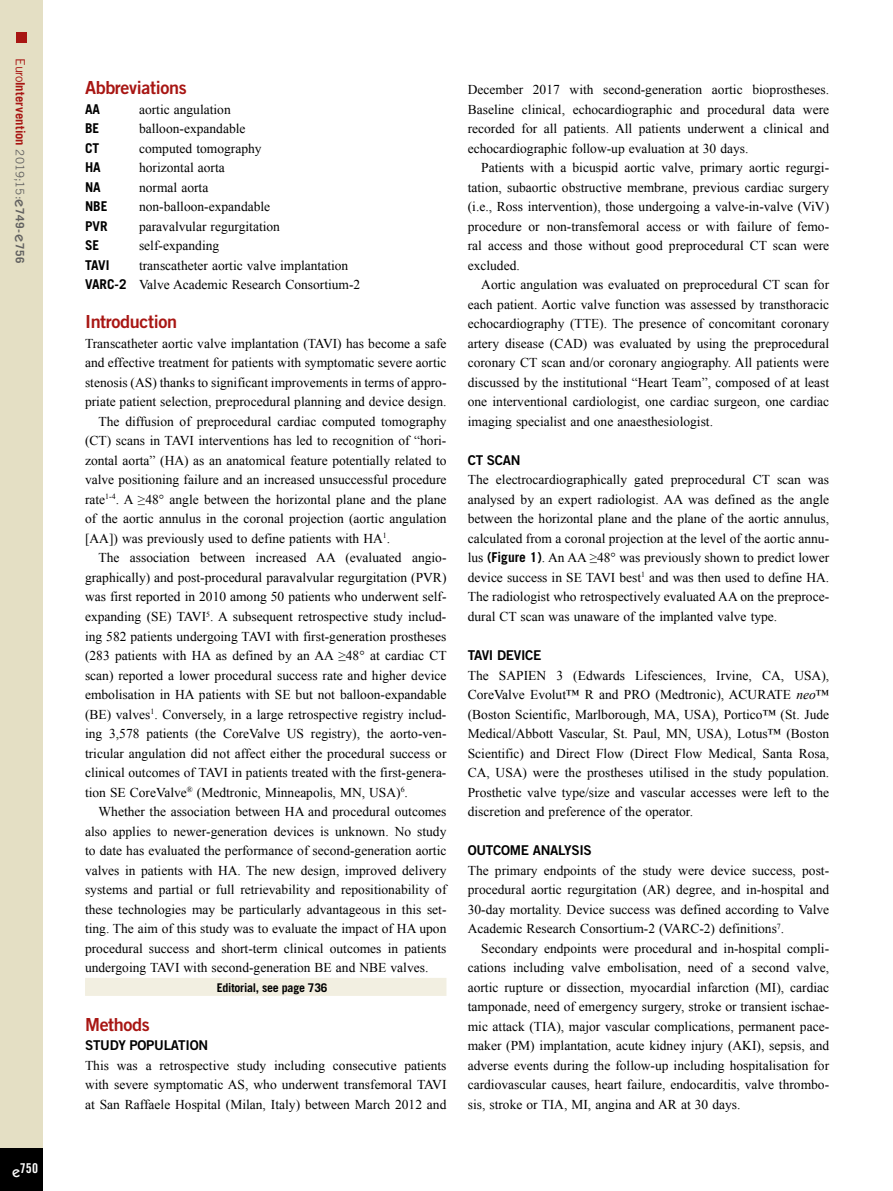
<style>
.page{position:relative;width:893px;height:1191px;background:#fff}
.page>*{position:absolute;margin:0;border:0;box-sizing:border-box;transform-origin:0 0}
.t1{font:18px "Trade Gothic LT Std Bd 2";letter-spacing:-.02em;color:#a81613}
.t2{font:13.5px/19.5px "Times New Roman";color:#000;text-align:justify}
.t3{font:13.5px "Trade Gothic LT Std Bd 2";letter-spacing:-.02em;color:#000}
.t4{font:700 13.5px "Trade Gothic LT Std";color:#000}
.t5{font:13.5px "Trade Gothic LT Std Bd Cn 20";color:#fff}
.t6{font:700 12.75px "Trade Gothic LT Std";letter-spacing:.005em;color:#a81613}
.t7{font:700 12px "Trade Gothic LT Std";letter-spacing:-.02em;color:#000}
.s1{font-weight:400}
.s2{font-weight:400;font-size:11.7px;color:#626261}
.s3{font-family:"ITC Kabel Std";font-weight:500;font-size:15px;color:#626261}
.s4{font-size:11.7px;color:#626261}
.s5{font-family:"ITC Kabel Std";font-weight:500;font-size:15px}
.s6{font-family:"Trade Gothic LT Std";font-weight:700}
.s7{font-style:italic}
</style>
<div class="page">
<div style="left:0;top:0;width:43px;height:1191px;background:#e4dfc4"></div>
<div style="left:0;top:1148px;width:43px;height:43px;background:#000"></div>
<div style="left:16px;top:32px;width:10px;height:10px;background:#a81613"></div>
<div style="left:85px;top:978px;width:361px;height:18px;background:#f2efe1"></div>
<p class="t6" style="left:28px;top:58px;width:206px;rotate:90deg"><span class="s1">Euro</span>Intervention <span class="s2">2019;15:</span><span class="s3">e</span><span class="s4">749-</span><span class="s3">e</span><span class="s4">756</span></p>
<p class="t5" style="left:12px;top:1160px;width:28px"><span class="s5">e</span>750</p>
<h1 class="t1" style="left:85px;top:77px;width:103px">Abbreviations</h1>
<p class="t4" style="left:85px;top:101px;width:17px">AA</p>
<p class="t2" style="left:139px;top:99px;width:93px">aortic angulation</p>
<p class="t4" style="left:85px;top:120px;width:16px">BE</p>
<p class="t2" style="left:139px;top:119px;width:108px">balloon-expandable</p>
<p class="t4" style="left:85px;top:140px;width:16px">CT</p>
<p class="t2" style="left:139px;top:138px;width:124px">computed tomography</p>
<p class="t4" style="left:85px;top:159px;width:17px">HA</p>
<p class="t2" style="left:139px;top:158px;width:87px">horizontal aorta</p>
<p class="t4" style="left:85px;top:179px;width:17px">NA</p>
<p class="t2" style="left:139px;top:177px;width:71px">normal aorta</p>
<p class="t4" style="left:85px;top:198px;width:24px">NBE</p>
<p class="t2" style="left:139px;top:197px;width:133px">non-balloon-expandable</p>
<p class="t4" style="left:85px;top:218px;width:24px">PVR</p>
<p class="t2" style="left:139px;top:216px;width:143px">paravalvular regurgitation</p>
<p class="t4" style="left:85px;top:237px;width:16px">SE</p>
<p class="t2" style="left:139px;top:236px;width:82px">self-expanding</p>
<p class="t4" style="left:85px;top:257px;width:26px">TAVI</p>
<p class="t2" style="left:85px;top:255px;width:277px;text-indent:54px">transcatheter aortic valve implantation<br><span class="s6">VARC-2</span> Valve Academic Research Consortium-2</p>
<h1 class="t1" style="left:85px;top:311px;width:94px">Introduction</h1>
<p class="t2" style="left:85px;top:333px;width:363px">Transcatheter aortic valve implantation (TAVI) has become a safe</p>
<p class="t2" style="left:85px;top:353px;width:363px">and effective treatment for patients with symptomatic severe aortic</p>
<p class="t2" style="left:85px;top:372px;width:363px">stenosis (AS) thanks to significant improvements in terms of appro-</p>
<p class="t2" style="left:85px;top:392px;width:363px">priate patient selection, preprocedural planning and device design.</p>
<p class="t2" style="left:99px;top:411px;width:349px">The diffusion of preprocedural cardiac computed tomography</p>
<p class="t2" style="left:85px;top:431px;width:363px">(CT) scans in TAVI interventions has led to recognition of “hori-</p>
<p class="t2" style="left:85px;top:450px;width:363px">zontal aorta” (HA) as an anatomical feature potentially related to</p>
<p class="t2" style="left:85px;top:470px;width:363px">valve positioning failure and an increased unsuccessful procedure</p>
<p class="t2" style="left:85px;top:489px;width:363px">rate<sup>1-4</sup>. A ≥48° angle between the horizontal plane and the plane</p>
<p class="t2" style="left:85px;top:509px;width:363px">of the aortic annulus in the coronal projection (aortic angulation</p>
<p class="t2" style="left:85px;top:528px;width:307px">[AA]) was previously used to define patients with HA<sup>1</sup>.</p>
<p class="t2" style="left:99px;top:548px;width:349px">The association between increased AA (evaluated angio-</p>
<p class="t2" style="left:85px;top:567px;width:363px">graphically) and post-procedural paravalvular regurgitation (PVR)</p>
<p class="t2" style="left:85px;top:587px;width:363px">was first reported in 2010 among 50 patients who underwent self-</p>
<p class="t2" style="left:85px;top:606px;width:363px">expanding (SE) TAVI<sup>5</sup>. A subsequent retrospective study includ-</p>
<p class="t2" style="left:85px;top:626px;width:363px">ing 582 patients undergoing TAVI with first-generation prostheses</p>
<p class="t2" style="left:85px;top:645px;width:363px">(283 patients with HA as defined by an AA ≥48° at cardiac CT</p>
<p class="t2" style="left:85px;top:665px;width:363px">scan) reported a lower procedural success rate and higher device</p>
<p class="t2" style="left:85px;top:684px;width:363px">embolisation in HA patients with SE but not balloon-expandable</p>
<p class="t2" style="left:85px;top:704px;width:363px">(BE) valves<sup>1</sup>. Conversely, in a large retrospective registry includ-</p>
<p class="t2" style="left:85px;top:723px;width:363px">ing 3,578 patients (the CoreValve US registry), the aorto-ven-</p>
<p class="t2" style="left:85px;top:743px;width:363px">tricular angulation did not affect either the procedural success or</p>
<p class="t2" style="left:85px;top:762px;width:363px">clinical outcomes of TAVI in patients treated with the first-genera-</p>
<p class="t2" style="left:85px;top:782px;width:324px">tion SE CoreValve<sup>®</sup> (Medtronic, Minneapolis, MN, USA)<sup>6</sup>.</p>
<p class="t2" style="left:99px;top:801px;width:349px">Whether the association between HA and procedural outcomes</p>
<p class="t2" style="left:85px;top:821px;width:363px">also applies to newer-generation devices is unknown. No study</p>
<p class="t2" style="left:85px;top:840px;width:363px">to date has evaluated the performance of second-generation aortic</p>
<p class="t2" style="left:85px;top:860px;width:363px">valves in patients with HA. The new design, improved delivery</p>
<p class="t2" style="left:85px;top:879px;width:363px">systems and partial or full retrievability and repositionability of</p>
<p class="t2" style="left:85px;top:899px;width:363px">these technologies may be particularly advantageous in this set-</p>
<p class="t2" style="left:85px;top:918px;width:363px">ting. The aim of this study was to evaluate the impact of HA upon</p>
<p class="t2" style="left:85px;top:938px;width:363px">procedural success and short-term clinical outcomes in patients</p>
<p class="t2" style="left:85px;top:957px;width:345px">undergoing TAVI with second-generation BE and NBE valves.</p>
<p class="t7" style="left:217px;top:980px;width:112px">Editorial, see page 736</p>
<h1 class="t1" style="left:85px;top:1013px;width:66px">Methods</h1>
<p class="t3" style="left:85px;top:1037px;width:125px">STUDY POPULATION</p>
<p class="t2" style="left:85px;top:1055px;width:363px">This was a retrospective study including consecutive patients with severe symptomatic AS, who underwent transfemoral TAVI at San Raffaele Hospital (Milan, Italy) between March 2012 and</p>
<p class="t2" style="left:468px;top:80px;width:363px">December 2017 with second-generation aortic bioprostheses.<br>Baseline clinical, echocardiographic and procedural data were recorded for all patients. All patients underwent a clinical and echocardiographic follow-up evaluation at 30 days.</p>
<p class="t2" style="left:468px;top:158px;width:363px;text-indent:14px">Patients with a bicuspid aortic valve, primary aortic regurgi&shy;tation, subaortic obstructive membrane, previous cardiac surgery (i.e., Ross intervention), those undergoing a valve-in-valve (ViV) procedure or non-transfemoral access or with failure of femo&shy;ral access and those without good preprocedural CT scan were excluded.</p>
<p class="t2" style="left:468px;top:275px;width:363px;text-indent:14px">Aortic angulation was evaluated on preprocedural CT scan for each patient. Aortic valve function was assessed by transthoracic echocardiography (TTE). The presence of concomitant coronary artery disease (CAD) was evaluated by using the preprocedural coronary CT scan and/or coronary angiography. All patients were discussed by the institutional “Heart Team”, composed of at least one interventional cardiologist, one cardiac surgeon, one cardiac imaging specialist and one anaesthesiologist.</p>
<p class="t3" style="left:468px;top:451px;width:54px">CT SCAN</p>
<p class="t2" style="left:468px;top:470px;width:363px">The electrocardiographically gated preprocedural CT scan was analysed by an expert radiologist. AA was defined as the angle between the horizontal plane and the plane of the aortic annulus, calculated from a coronal projection at the level of the aortic annu&shy;lus <span class="s6">(Figure 1)</span>. An AA ≥48° was previously shown to predict lower device success in SE TAVI best<sup>1</sup> and was then used to define HA.<br>The radiologist who retrospectively evaluated AA on the preproce&shy;dural CT scan was unaware of the implanted valve type.</p>
<p class="t3" style="left:468px;top:647px;width:75px">TAVI DEVICE</p>
<p class="t2" style="left:468px;top:665px;width:363px">The SAPIEN 3 (Edwards Lifesciences, Irvine, CA, USA), CoreValve Evolut™ R and PRO (Medtronic), ACURATE <span class="s7">neo</span>™ (Boston Scientific, Marlborough, MA, USA), Portico™ (St. Jude Medical/Abbott Vascular, St. Paul, MN, USA), Lotus™ (Boston Scientific) and Direct Flow (Direct Flow Medical, Santa Rosa, CA, USA) were the prostheses utilised in the study population.<br>Prosthetic valve type/size and vascular accesses were left to the discretion and preference of the operator.</p>
<p class="t3" style="left:468px;top:842px;width:126px">OUTCOME ANALYSIS</p>
<p class="t2" style="left:468px;top:860px;width:363px">The primary endpoints of the study were device success, post&shy;procedural aortic regurgitation (AR) degree, and in-hospital and 30-day mortality. Device success was defined according to Valve Academic Research Consortium-2 (VARC-2) definitions<sup>7</sup>.</p>
<p class="t2" style="left:468px;top:938px;width:363px;text-indent:14px">Secondary endpoints were procedural and in-hospital compli&shy;cations including valve embolisation, need of a second valve, aortic rupture or dissection, myocardial infarction (MI), cardiac tamponade, need of emergency surgery, stroke or transient ischae&shy;mic attack (TIA), major vascular complications, permanent pace&shy;maker (PM) implantation, acute kidney injury (AKI), sepsis, and adverse events during the follow-up including hospitalisation for cardiovascular causes, heart failure, endocarditis, valve thrombo&shy;sis, stroke or TIA, MI, angina and AR at 30 days.</p>
</div>
